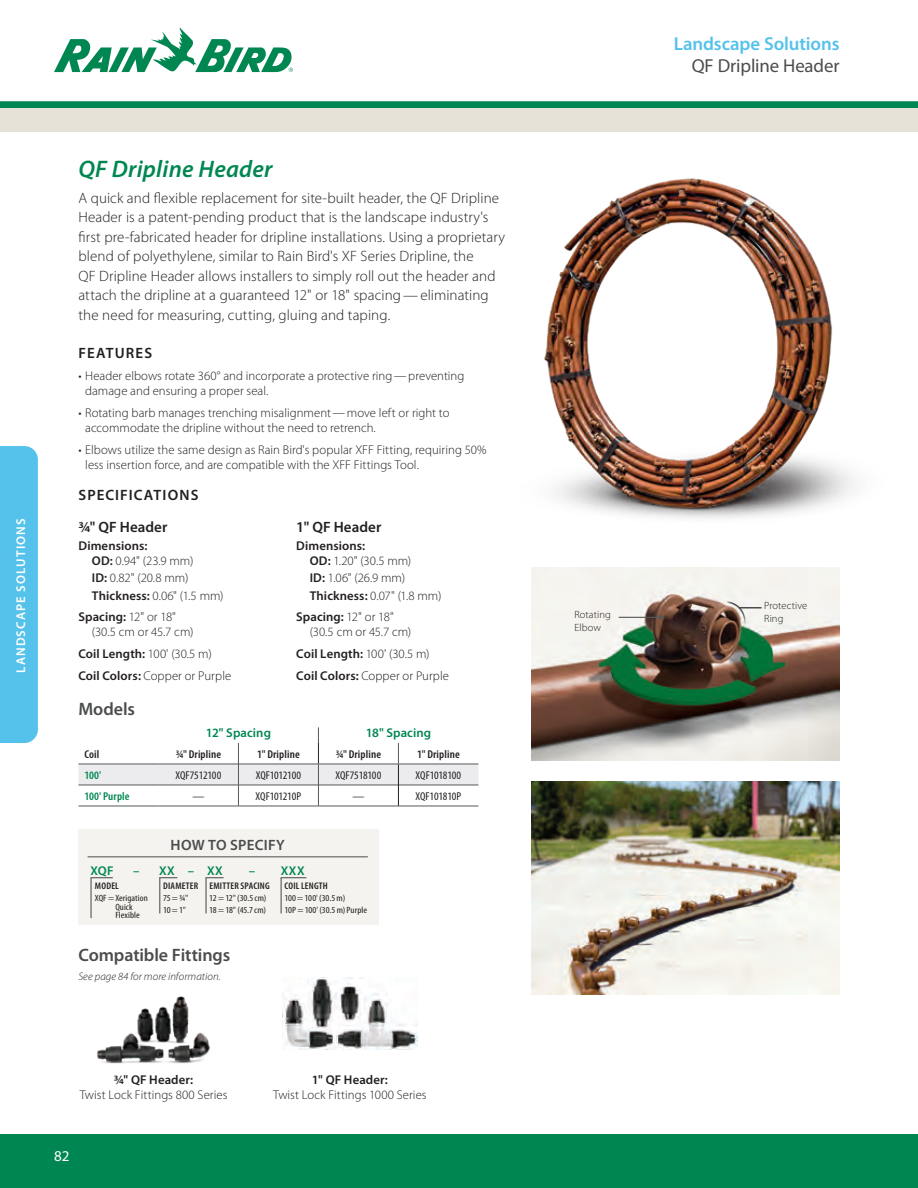
<style>
.page{position:relative;width:918px;height:1188px;background:#fff}
.page>*{position:absolute;margin:0;border:0;box-sizing:border-box;transform-origin:0 0}
.t1{font:italic 600 24px "Myriad Pro";letter-spacing:.01em;color:#008751}
.t2{font:600 18.75px "Myriad Pro";letter-spacing:-.005em;color:#55c2eb}
.t3{font:18.75px "Myriad Pro";letter-spacing:-.005em;color:#4b4c4d}
.t4{font:600 18px "Myriad Pro";letter-spacing:-.005em;color:#4b4c4d}
.t5{font:300 15px/19.5px "Myriad Pro";letter-spacing:.005em;color:#231f20}
.t6{font:600 15px/31.5px "Myriad Pro";letter-spacing:.06em;color:#231f20}
.t7{font:600 15px "Myriad Pro";letter-spacing:.015em;color:#4b4c4d}
.t8{font:600 15px "Myriad Pro";letter-spacing:.005em;color:#231f20}
.t9{font:15px "Myriad Pro";color:#fff}
.t10{font:300 12.75px/15px "Myriad Pro";letter-spacing:.005em;color:#231f20}
.t11{font:600 12.75px/15px "Myriad Pro";letter-spacing:.01em;color:#231f20}
.t12{font:600 12.75px "Myriad Pro";letter-spacing:.005em;color:#008751}
.t13{font:600 12.75px "Myriad Pro";letter-spacing:.09em;color:#fff}
.t14{font:condensed 11.4px "Myriad Pro";letter-spacing:-.015em;color:#231f20;scale:1.05 1}
.t15{font:600 condensed 11.4px "Myriad Pro";letter-spacing:.01em;color:#231f20;scale:1.05 1}
.t16{font:600 condensed 11.4px "Myriad Pro";letter-spacing:.01em;color:#008751;scale:1.05 1}
.t17{font:italic 300 10.95px "Myriad Pro";letter-spacing:.01em;color:#231f20}
.t18{font:300 10.5px/12.9px "Myriad Pro";letter-spacing:.005em;color:#231f20}
.t19{font:600 condensed 9.6px "Myriad Pro";letter-spacing:.02em;color:#231f20;scale:1.05 1}
.t20{font:condensed 9.15px/8.4px "Myriad Pro";letter-spacing:.005em;color:#231f20;scale:1.11 1}
.t21{font:condensed 9.15px/12.1px "Myriad Pro";letter-spacing:-.02em;color:#231f20;scale:1.11 1}
.s1{font-weight:300}
.s2{font-weight:600}
</style>
<div class="page">
<div style="left:0;top:108px;width:918px;height:24px;background:#e6e2d7"></div>
<div style="left:0;top:101px;width:918px;height:7px;background:#008751"></div>
<svg style="left:54px;top:27px;width:239px;height:45px"></svg>
<div style="left:0;top:1134px;width:918px;height:54px;background:#008751"></div>
<img style="left:544px;top:178px;width:311px;height:341px">
<img style="left:532px;top:781px;width:308px;height:214px">
<img style="left:532px;top:568px;width:308px;height:192px">
<hr style="left:619px;top:617px;width:42px;height:1px;background:#57585a">
<svg style="left:659px;top:615px;width:4px;height:5px"></svg>
<hr style="left:739px;top:607px;width:23px;height:2px;background:#4b4c4d">
<svg style="left:724px;top:600px;width:23px;height:26px"></svg>
<img style="left:96px;top:996px;width:114px;height:68px">
<img style="left:282px;top:978px;width:136px;height:71px">
<div style="left:0;top:446px;width:38px;height:297px;background:#55c2eb"></div>
<div style="left:78px;top:829px;width:301px;height:96px;background:#f5f3ef"></div>
<hr style="left:90px;top:878px;width:2px;height:40px;background:#57585a">
<hr style="left:88px;top:857px;width:280px;height:1px;background:#4b4c4d">
<hr style="left:159px;top:878px;width:1px;height:35px;background:#57585a">
<hr style="left:205px;top:878px;width:2px;height:35px;background:#57585a">
<hr style="left:281px;top:878px;width:1px;height:35px;background:#57585a">
<svg style="left:90px;top:877px;width:23px;height:1px"></svg>
<svg style="left:159px;top:877px;width:18px;height:1px"></svg>
<svg style="left:205px;top:877px;width:19px;height:1px"></svg>
<svg style="left:281px;top:877px;width:25px;height:1px"></svg>
<hr style="left:78px;top:806px;width:80px;height:1px;background:#57585a">
<hr style="left:158px;top:806px;width:80px;height:1px;background:#57585a">
<hr style="left:238px;top:806px;width:80px;height:1px;background:#57585a">
<hr style="left:318px;top:806px;width:80px;height:1px;background:#57585a">
<hr style="left:398px;top:806px;width:80px;height:1px;background:#57585a">
<svg style="left:78px;top:727px;width:400px;height:79px"></svg>
<p class="t13" style="left:14px;top:673px;width:156px;rotate:-90deg">LANDSCAPE SOLUTIONS</p>
<h1 class="t1" style="left:78px;top:155px;width:196px">QF Dripline Header</h1>
<p class="t5" style="left:78px;top:188px;width:428px">A quick and flexible replacement for site‑built header, the QF Dripline Header is a patent‑pending product that is the landscape industry's first pre‑fabricated header for dripline installations. Using a proprietary blend of polyethylene, similar to Rain Bird's XF Series Dripline, the<br>QF Dripline Header allows installers to simply roll out the header and attach the dripline at a guaranteed 12" or 18" spacing—eliminating the need for measuring, cutting, gluing and taping.</p>
<p class="t6" style="left:79px;top:338px;width:75px">FEATURES</p>
<p class="t10" style="left:85px;top:369px;width:381px;text-indent:-7px">• Header elbows rotate 360° and incorporate a protective ring—preventing damage and ensuring a proper seal.</p>
<p class="t10" style="left:85px;top:405px;width:366px;text-indent:-7px">• Rotating barb manages trenching misalignment—move left or right to accommodate the dripline without the need to retrench.</p>
<p class="t10" style="left:85px;top:442px;width:403px;text-indent:-7px">• Elbows utilize the same design as Rain Bird's popular XFF Fitting, requiring 50% less insertion force, and are compatible with the XFF Fittings Tool.</p>
<p class="t6" style="left:78px;top:480px;width:122px">SPECIFICATIONS<br>3/4" QF Header</p>
<p class="t11" style="left:92px;top:539px;width:103px;text-indent:-14px">Dimensions:<br>OD: <span class="s1">0.94" (23.9 mm)</span></p>
<p class="t10" style="left:92px;top:570px;width:133px;line-height:17.1px"><span class="s2">ID:</span> 0.82" (20.8 mm)<br><span class="s2">Thickness:</span> 0.06" (1.5 mm)</p>
<p class="t10" style="left:92px;top:610px;width:103px;text-indent:-14px"><span class="s2">Spacing:</span> 12" or 18" (30.5 cm or 45.7 cm)</p>
<p class="t10" style="left:78px;top:643px;width:154px;line-height:21.8px"><span class="s2">Coil Length:</span> 100' (30.5 m)<br><span class="s2">Coil Colors:</span> Copper or Purple</p>
<p class="t8" style="left:296px;top:519px;width:87px">1" QF Header</p>
<p class="t11" style="left:310px;top:539px;width:103px;text-indent:-14px">Dimensions:<br>OD: <span class="s1">1.20" (30.5 mm)</span></p>
<p class="t10" style="left:310px;top:570px;width:133px;line-height:17.1px"><span class="s2">ID:</span> 1.06" (26.9 mm)<br><span class="s2">Thickness:</span> 0.07" (1.8 mm)</p>
<p class="t10" style="left:310px;top:610px;width:103px;text-indent:-14px"><span class="s2">Spacing:</span> 12" or 18" (30.5 cm or 45.7 cm)</p>
<p class="t10" style="left:296px;top:643px;width:154px;line-height:21.8px"><span class="s2">Coil Length:</span> 100' (30.5 m)<br><span class="s2">Coil Colors:</span> Copper or Purple</p>
<h3 class="t4" style="left:78px;top:699px;width:58px">Models</h3>
<p class="t12" style="left:206px;top:726px;width:67px">12" Spacing</p>
<p class="t12" style="left:366px;top:726px;width:67px">18" Spacing</p>
<p class="t15" style="left:84px;top:748px;width:16px">Coil</p>
<p class="t15" style="left:176px;top:748px;width:45px">3/4" Dripline</p>
<p class="t15" style="left:257px;top:748px;width:42px">1" Dripline</p>
<p class="t15" style="left:336px;top:748px;width:45px">3/4" Dripline</p>
<p class="t15" style="left:417px;top:748px;width:42px">1" Dripline</p>
<p class="t16" style="left:84px;top:769px;width:18px">100'</p>
<p class="t14" style="left:176px;top:769px;width:45px">XQF7512100</p>
<p class="t14" style="left:256px;top:769px;width:45px">XQF1012100</p>
<p class="t14" style="left:335px;top:769px;width:45px">XQF7518100</p>
<p class="t14" style="left:416px;top:769px;width:45px">XQF1018100</p>
<p class="t16" style="left:84px;top:790px;width:45px">100' Purple</p>
<p class="t14" style="left:192px;top:790px;width:13px">—</p>
<p class="t14" style="left:256px;top:790px;width:45px">XQF101210P</p>
<p class="t14" style="left:352px;top:790px;width:13px">—</p>
<p class="t14" style="left:416px;top:790px;width:45px">XQF101810P</p>
<p class="t7" style="left:171px;top:837px;width:116px">HOW TO SPECIFY</p>
<p class="t12" style="left:90px;top:864px;width:25px">XQF</p>
<p class="t12" style="left:133px;top:864px;width:91px">– XX – XX</p>
<p class="t12" style="left:249px;top:864px;width:57px">– XXX</p>
<p class="t19" style="left:95px;top:881px;width:24px">MODEL</p>
<p class="t20" style="left:115px;top:894px;width:31px;text-indent:-21px">XQF = Xerigation<br>Quick<br>Flexible</p>
<p class="t19" style="left:284px;top:881px;width:43px">COIL LENGTH</p>
<p class="t20" style="left:284px;top:892px;width:76px;line-height:12.1px">100 = 100' (30.5 m)<br>10P = 100' (30.5 m) Purple</p>
<p class="t19" style="left:209px;top:881px;width:59px">EMITTER SPACING</p>
<p class="t21" style="left:209px;top:892px;width:53px">12 = 12" (30.5 cm)<br>18 = 18" (45.7 cm)</p>
<p class="t19" style="left:163px;top:881px;width:35px">DIAMETER</p>
<p class="t20" style="left:163px;top:892px;width:24px;line-height:12.1px">75 = 3/4"<br>10 = 1"</p>
<h3 class="t4" style="left:78px;top:945px;width:153px">Compatible Fittings</h3>
<p class="t17" style="left:78px;top:970px;width:144px">See page 84 for more information.</p>
<p class="t11" style="left:114px;top:1072px;width:81px">3/4" QF Header:</p>
<p class="t10" style="left:80px;top:1087px;width:149px">Twist Lock Fittings 800 Series</p>
<p class="t9" style="left:54px;top:1148px;width:17px">82</p>
<p class="t11" style="left:312px;top:1072px;width:78px">1" QF Header:</p>
<p class="t10" style="left:273px;top:1087px;width:155px">Twist Lock Fittings 1000 Series</p>
<h2 class="t2" style="left:674px;top:33px;width:167px">Landscape Solutions</h2>
<h2 class="t3" style="left:692px;top:56px;width:149px">QF Dripline Header</h2>
<p class="t18" style="left:574px;top:608px;width:38px">Rotating<br>Elbow</p>
<p class="t18" style="left:764px;top:599px;width:45px">Protective<br>Ring</p>
</div>
